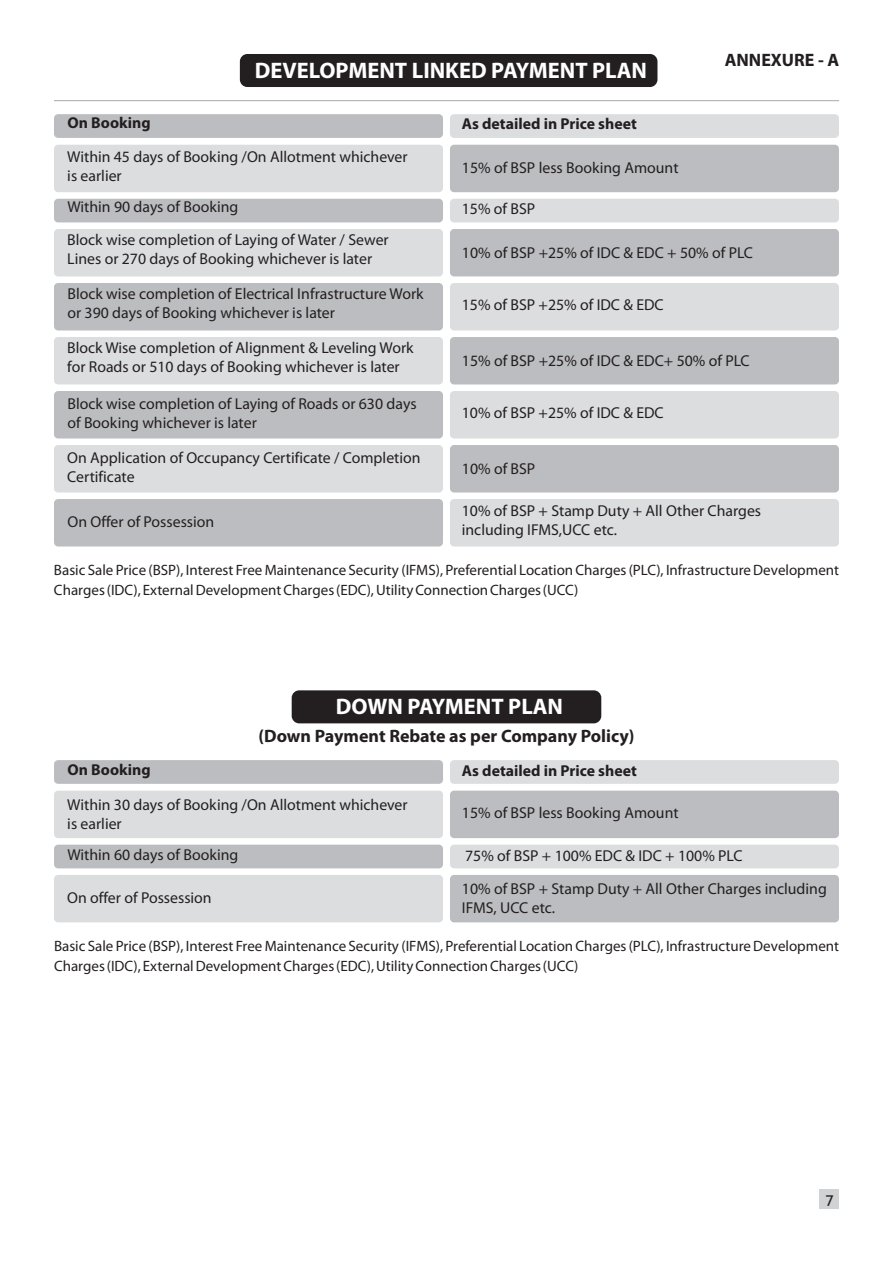
<style>
.page{position:relative;width:893px;height:1263px;background:#fff}
.page>*{position:absolute;margin:0;border:0;box-sizing:border-box;transform-origin:0 0}
.t1{font:700 22.5px "Myriad Pro";color:#fff}
.t2{font:700 18px "Myriad Pro";color:#231f20}
.t3{font:15.75px/18.9px "Myriad Pro";color:#231f20}
.t4{font:700 15.75px "Myriad Pro";color:#231f20}
.t5{font:15px/19.8px "Myriad Pro";color:#231f20}
.t6{font:15px "Aller";color:#231f20}
</style>
<div class="page">
<div style="left:54px;top:114px;width:389px;height:24px;background:#bcbdc0;border-radius:4px"></div>
<div style="left:450px;top:114px;width:389px;height:24px;background:#dcdddf;border-radius:4px"></div>
<hr style="left:54px;top:100px;width:785px;height:1px;background:#a8a9ad">
<div style="left:240px;top:54px;width:417px;height:33px;background:#231f20;border-radius:7px"></div>
<div style="left:450px;top:145px;width:389px;height:47px;background:#bcbdc0;border-radius:4px"></div>
<div style="left:54px;top:145px;width:389px;height:47px;background:#dcdddf;border-radius:4px"></div>
<div style="left:54px;top:199px;width:389px;height:23px;background:#bcbdc0;border-radius:4px"></div>
<div style="left:450px;top:199px;width:389px;height:23px;background:#dcdddf;border-radius:4px"></div>
<div style="left:450px;top:229px;width:389px;height:47px;background:#bcbdc0;border-radius:4px"></div>
<div style="left:54px;top:229px;width:389px;height:47px;background:#dcdddf;border-radius:4px"></div>
<div style="left:54px;top:283px;width:389px;height:47px;background:#bcbdc0;border-radius:4px"></div>
<div style="left:450px;top:283px;width:389px;height:47px;background:#dcdddf;border-radius:4px"></div>
<div style="left:450px;top:337px;width:389px;height:47px;background:#bcbdc0;border-radius:4px"></div>
<div style="left:54px;top:337px;width:389px;height:47px;background:#dcdddf;border-radius:4px"></div>
<div style="left:54px;top:391px;width:389px;height:47px;background:#bcbdc0;border-radius:4px"></div>
<div style="left:450px;top:391px;width:389px;height:47px;background:#dcdddf;border-radius:4px"></div>
<div style="left:450px;top:445px;width:389px;height:47px;background:#bcbdc0;border-radius:4px"></div>
<div style="left:54px;top:445px;width:389px;height:47px;background:#dcdddf;border-radius:4px"></div>
<div style="left:54px;top:499px;width:389px;height:47px;background:#bcbdc0;border-radius:4px"></div>
<div style="left:450px;top:499px;width:389px;height:47px;background:#dcdddf;border-radius:4px"></div>
<div style="left:54px;top:760px;width:389px;height:24px;background:#bcbdc0;border-radius:4px"></div>
<div style="left:450px;top:760px;width:389px;height:24px;background:#dcdddf;border-radius:4px"></div>
<div style="left:450px;top:791px;width:389px;height:47px;background:#bcbdc0;border-radius:4px"></div>
<div style="left:54px;top:791px;width:389px;height:47px;background:#dcdddf;border-radius:4px"></div>
<div style="left:54px;top:845px;width:389px;height:23px;background:#bcbdc0;border-radius:4px"></div>
<div style="left:450px;top:845px;width:389px;height:23px;background:#dcdddf;border-radius:4px"></div>
<div style="left:450px;top:875px;width:389px;height:47px;background:#bcbdc0;border-radius:4px"></div>
<div style="left:54px;top:875px;width:389px;height:47px;background:#dcdddf;border-radius:4px"></div>
<div style="left:292px;top:690px;width:309px;height:33px;background:#231f20;border-radius:7px"></div>
<div style="left:820px;top:1190px;width:19px;height:19px;background:#d1d2d4"></div>
<h1 class="t1" style="left:255px;top:61px;width:394px">DEVELOPMENT LINKED PAYMENT PLAN</h1>
<p class="t4" style="left:67px;top:116px;width:85px">On Booking</p>
<p class="t4" style="left:462px;top:117px;width:176px">As detailed in Price sheet</p>
<p class="t2" style="left:725px;top:53px;width:116px">ANNEXURE - A</p>
<p class="t3" style="left:67px;top:149px;width:342px">Within 45 days of Booking /On Allotment whichever is earlier</p>
<p class="t3" style="left:67px;top:199px;width:172px">Within 90 days of Booking</p>
<p class="t3" style="left:462px;top:200px;width:75px">15% of BSP</p>
<p class="t3" style="left:462px;top:245px;width:293px">10% of BSP +25% of IDC &amp; EDC + 50% of PLC</p>
<p class="t3" style="left:462px;top:159px;width:218px">15% of BSP less Booking Amount</p>
<p class="t3" style="left:67px;top:232px;width:323px">Block wise completion of Laying of Water / Sewer<br>Lines or 270 days of Booking whichever is later</p>
<p class="t3" style="left:67px;top:286px;width:358px">Block wise completion of Electrical Infrastructure Work or 390 days of Booking whichever is later</p>
<p class="t3" style="left:462px;top:297px;width:203px">15% of BSP +25% of IDC &amp; EDC</p>
<p class="t3" style="left:462px;top:353px;width:289px">15% of BSP +25% of IDC &amp; EDC+ 50% of PLC</p>
<p class="t3" style="left:67px;top:340px;width:348px">Block Wise completion of Alignment &amp; Leveling Work for Roads or 510 days of Booking whichever is later</p>
<p class="t3" style="left:67px;top:396px;width:351px">Block wise completion of Laying of Roads or 630 days of Booking whichever is later</p>
<p class="t3" style="left:462px;top:405px;width:203px">10% of BSP +25% of IDC &amp; EDC</p>
<p class="t3" style="left:462px;top:461px;width:75px">10% of BSP</p>
<p class="t3" style="left:67px;top:450px;width:355px">On Application of Occupancy Certificate / Completion<br>Certificate</p>
<p class="t3" style="left:67px;top:513px;width:148px">On Offer of Possession</p>
<p class="t3" style="left:462px;top:502px;width:301px">10% of BSP + Stamp Duty + All Other Charges including IFMS,UCC etc.</p>
<p class="t5" style="left:54px;top:562px;width:787px">Basic Sale Price (BSP), Interest Free Maintenance Security (IFMS), Preferential Location Charges (PLC), InfrastructureDevelopment<br>Charges (IDC), External Development Charges (EDC), Utility Connection Charges (UCC)</p>
<h1 class="t1" style="left:336px;top:697px;width:229px">DOWN PAYMENT PLAN</h1>
<p class="t2" style="left:258px;top:729px;width:377px">(Down Payment Rebate as per Company Policy)</p>
<p class="t4" style="left:67px;top:763px;width:85px">On Booking</p>
<p class="t4" style="left:462px;top:765px;width:176px">As detailed in Price sheet</p>
<p class="t3" style="left:462px;top:805px;width:218px">15% of BSP less Booking Amount</p>
<p class="t3" style="left:67px;top:796px;width:342px">Within 30 days of Booking /On Allotment whichever is earlier</p>
<p class="t3" style="left:67px;top:846px;width:172px">Within 60 days of Booking</p>
<p class="t3" style="left:462px;top:841px;width:366px;line-height:32.7px">75% of BSP + 100% EDC &amp; IDC + 100% PLC<br>10% of BSP + Stamp Duty + All Other Charges including</p>
<p class="t3" style="left:462px;top:899px;width:95px">IFMS, UCC etc.</p>
<p class="t3" style="left:67px;top:890px;width:146px">On offer of Possession</p>
<p class="t5" style="left:54px;top:937px;width:787px">Basic Sale Price (BSP), Interest Free Maintenance Security (IFMS), Preferential Location Charges (PLC), InfrastructureDevelopment<br>Charges (IDC), External Development Charges (EDC), Utility Connection Charges (UCC)</p>
<p class="t6" style="left:825px;top:1194px;width:10px">7</p>
</div>
